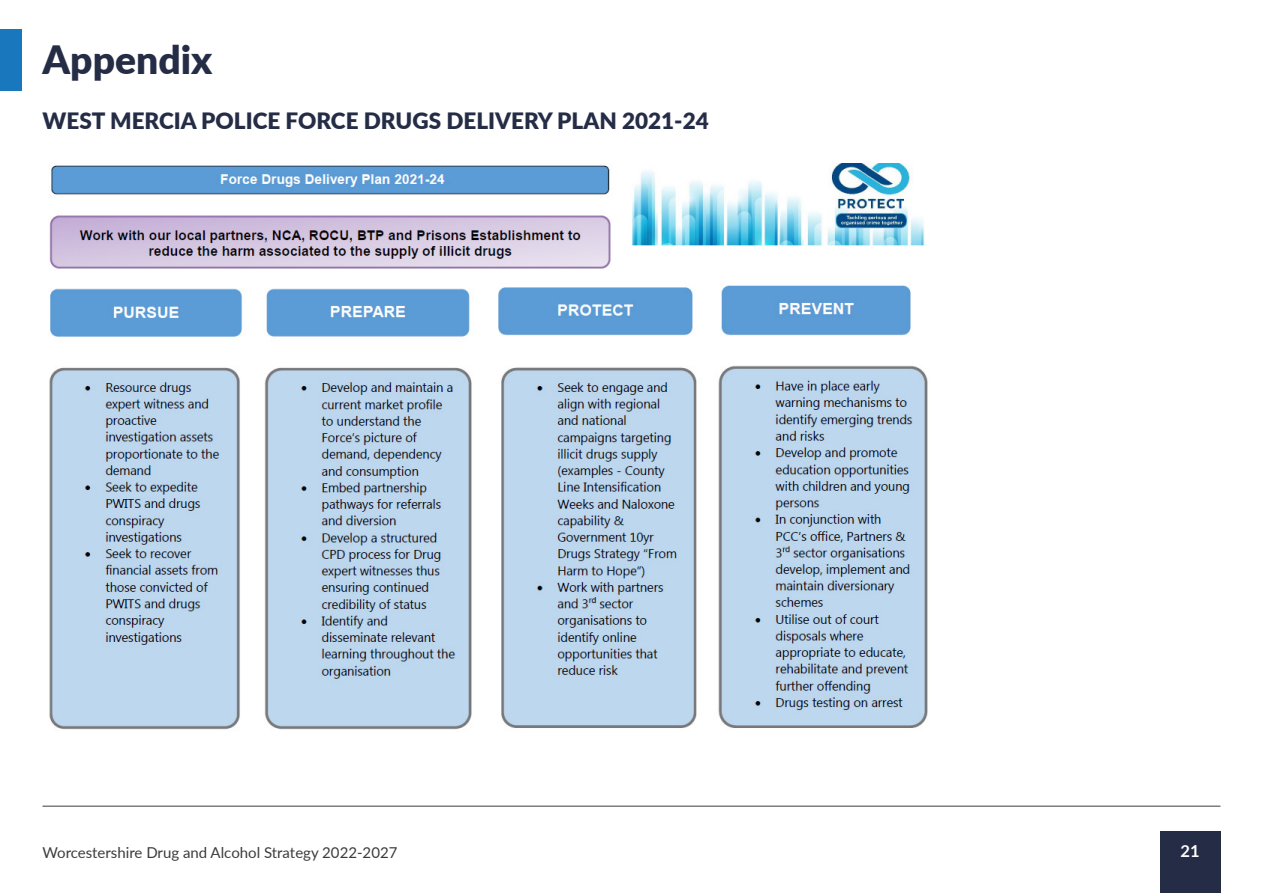
<style>
.page{position:relative;width:1263px;height:893px;background:#fff}
.page>*{position:absolute;margin:0;border:0;box-sizing:border-box;transform-origin:0 0}
.Section_Title__H2{font:900 39px "Lato";color:#252d46}
.Third_Level_Heading{font:900 22.5px "Lato";color:#252d46}
.t1{font:700 16.5px "Lato";color:#fff}
.t2{font:15px "Lato";color:#3c3c3b}
</style>
<div class="page">
<div style="left:0;top:30px;width:21px;height:61px;background:#1877bd"></div>
<img style="left:49px;top:163px;width:879px;height:567px">
<hr style="left:43px;top:806px;width:1177px;height:1px;background:#3c3c3b">
<div style="left:1160px;top:831px;width:60px;height:62px;background:#252d46"></div>
<h2 class="Section_Title__H2" style="left:43px;top:30px;width:171px">Appendix</h2>
<h3 class="Third_Level_Heading" style="left:43px;top:104px;width:668px">WEST MERCIA POLICE FORCE DRUGS DELIVERY PLAN 2021-24</h3>
<p class="t2" style="left:43px;top:842px;width:356px">Worcestershire Drug and Alcohol Strategy 2022-2027</p>
<p class="t1" style="left:1180px;top:839px;width:21px">21</p>
</div>
